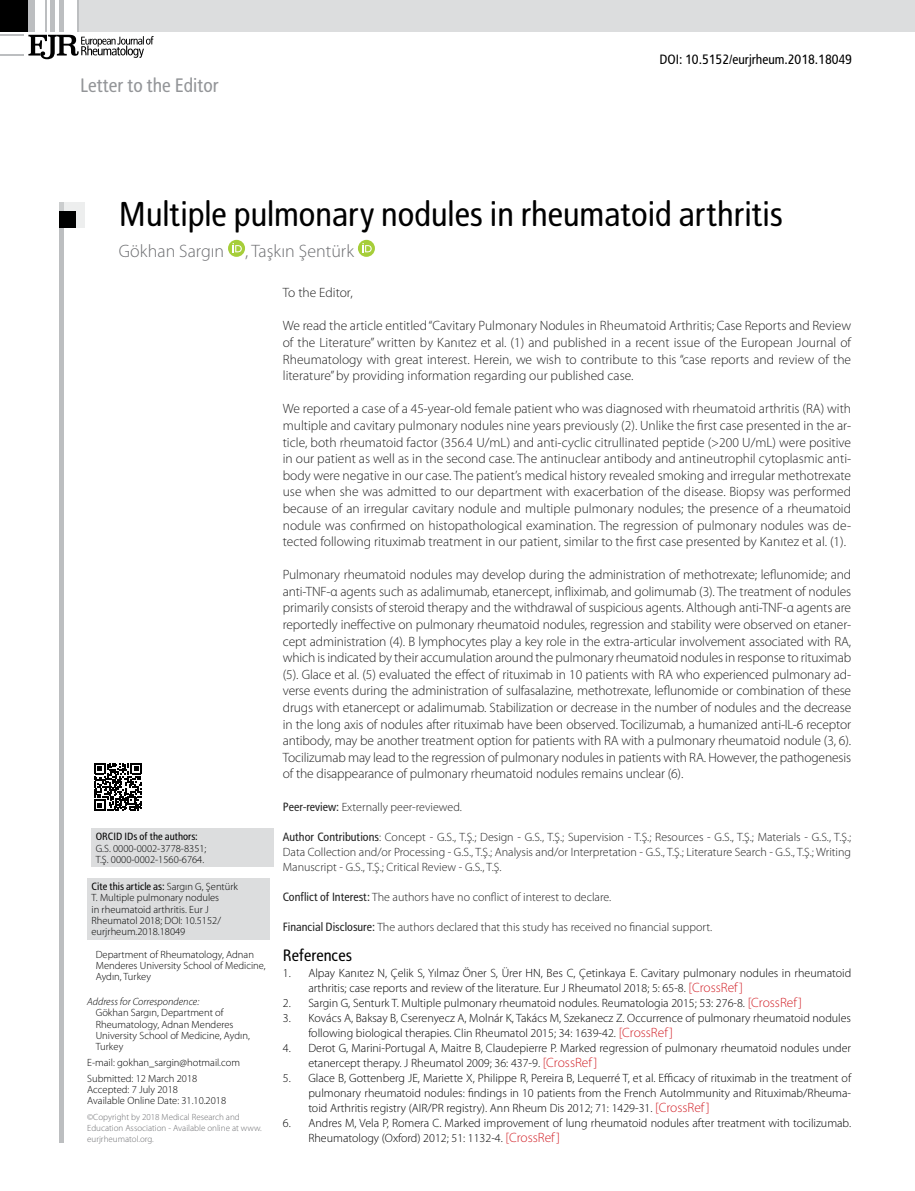
<style>
.page{position:relative;width:915px;height:1191px;background:#fff}
.page>*{position:absolute;margin:0;border:0;box-sizing:border-box;transform-origin:0 0}
.t1{font:34.5px "Rotokas";color:#000}
.t2{font:19.5px "Rotokas";color:#939598}
.t3{font:300 18px "Myriad Pro";color:#6d6e71}
.t4{font:16.5px "Rotokas";color:#000}
.t5{font:300 13.5px/16.6px "Myriad Pro";color:#212121;text-align:justify}
.t6{font:13.5px "Rotokas";color:#000}
.t7{font:300 12px/15px "Myriad Pro";color:#000}
.t8{font:300 12px/15px "Myriad Pro";color:#212121;text-align:justify}
.t9{font:300 10.5px/11.2px "Myriad Pro";color:#000}
.t10{font:10.5px "Rotokas";color:#000}
.t11{font:italic 300 10.5px "Myriad Pro";color:#000}
.t12{font:300 9px/11.2px "Myriad Pro";color:#6d6e71}
.s1{font-family:"Myriad Pro";font-weight:300}
.s2{font-family:"Rotokas";font-weight:400}
.s3{font-size:13.5px;color:#d2232a}
</style>
<div class="page">
<div style="left:78px;top:0;width:836px;height:31px;background:#dcddde"></div>
<hr style="left:78px;top:0;width:1px;height:31px;background:#bcbec0">
<div style="left:0;top:0;width:31px;height:31px;background:#000"></div>
<div style="left:28px;top:0;width:7px;height:31px;background:#bcbec0"></div>
<hr style="left:45px;top:0;width:2px;height:31px;background:#bcbec0">
<div style="left:50px;top:0;width:5px;height:31px;background:#bcbec0"></div>
<div style="left:59px;top:0;width:5px;height:31px;background:#bcbec0"></div>
<svg style="left:0;top:35px;width:154px;height:24px"></svg>
<div style="left:228px;top:240px;width:17px;height:17px;background:#a6ce39;border-radius:50%"></div>
<svg style="left:232px;top:243px;width:10px;height:9px"></svg>
<svg style="left:358px;top:240px;width:17px;height:17px"></svg>
<svg style="left:362px;top:243px;width:9px;height:9px"></svg>
<div style="left:59px;top:202px;width:5px;height:940px;background:#bcbec0"></div>
<svg style="left:59px;top:202px;width:26px;height:26px"></svg>
<div style="left:59px;top:211px;width:17px;height:17px;background:#000"></div>
<svg style="left:94px;top:763px;width:48px;height:48px"></svg>
<div style="left:87px;top:878px;width:182px;height:61px;background:#dcddde"></div>
<div style="left:91px;top:828px;width:182px;height:39px;background:#dcddde"></div>
<h2 class="t2" style="left:80px;top:73px;width:140px">Letter to the Editor</h2>
<p class="t6" style="left:659px;top:51px;width:194px">DOI: 10.5152/eurjrheum.2018.18049</p>
<h1 class="t1" style="left:119px;top:193px;width:665px">Multiple pulmonary nodules in rheumatoid arthritis</h1>
<h3 class="t3" style="left:119px;top:240px;width:236px">Gökhan Sargın , Taşkın Şentürk</h3>
<p class="t10" style="left:96px;top:830px;width:104px">ORCID IDs of the authors:</p>
<p class="t9" style="left:96px;top:842px;width:112px">G.S. 0000-0002-3778-8351;<br>T.Ş. 0000-0002-1560-6764.</p>
<p class="t10" style="left:91px;top:880px;width:148px">Cite this article as: <span class="s1">Sargın G, Şentürk</span></p>
<p class="t9" style="left:91px;top:892px;width:131px">T. Multiple pulmonary nodules in rheumatoid arthritis. Eur J<br>Rheumatol 2018; DOI: 10.5152/ eurjrheum.2018.18049</p>
<p class="t9" style="left:96px;top:948px;width:171px">Department of Rheumatology, Adnan<br>Menderes University School of Medicine,<br>Aydın, Turkey</p>
<p class="t11" style="left:87px;top:995px;width:114px">Address for Correspondence:</p>
<p class="t9" style="left:96px;top:1007px;width:155px">Gökhan Sargın, Department of<br>Rheumatology, Adnan Menderes<br>University School of Medicine, Aydın,<br>Turkey</p>
<p class="t9" style="left:87px;top:1054px;width:154px;line-height:15.8px">E-mail: gokhan_sargin@hotmail.com<br>Submitted: 12 March 2018</p>
<p class="t9" style="left:87px;top:1083px;width:140px">Accepted: 7 July 2018<br>Available Online Date: 31.10.2018</p>
<p class="t12" style="left:87px;top:1111px;width:176px">©Copyright by 2018 Medical Research and<br>Education Association - Available online at www. eurjrheumatol.org.</p>
<p class="t5" style="left:283px;top:284px;width:71px">To the Editor,</p>
<p class="t5" style="left:283px;top:317px;width:569px">We read the article entitled “Cavitary Pulmonary Nodules in Rheumatoid Arthritis; Case Reports and Review of the Literature” written by Kanıtez et al. (1) and published in a recent issue of the European Journal of Rheumatology with great interest. Herein, we wish to contribute to this “case reports and review of the literature” by providing information regarding our published case.</p>
<p class="t5" style="left:283px;top:400px;width:569px">We reported a case of a 45-year-old female patient who was diagnosed with rheumatoid arthritis (RA) with multiple and cavitary pulmonary nodules nine years previously (2). Unlike the first case presented in the ar&shy;ticle, both rheumatoid factor (356.4 U/mL) and anti-cyclic citrullinated peptide (&gt;200 U/mL) were positive in our patient as well as in the second case. The antinuclear antibody and antineutrophil cytoplasmic anti&shy;body were negative in our case. The patient’s medical history revealed smoking and irregular methotrexate use when she was admitted to our department with exacerbation of the disease. Biopsy was performed because of an irregular cavitary nodule and multiple pulmonary nodules; the presence of a rheumatoid nodule was confirmed on histopathological examination. The regression of pulmonary nodules was de&shy;tected following rituximab treatment in our patient, similar to the first case presented by Kanıtez et al. (1).</p>
<p class="t5" style="left:283px;top:566px;width:569px">Pulmonary rheumatoid nodules may develop during the administration of methotrexate; leflunomide; and anti-TNF-α agents such as adalimumab, etanercept, infliximab, and golimumab (3). The treatment of nodules primarily consists of steroid therapy and the withdrawal of suspicious agents. Although anti-TNF-α agents are reportedly ineffective on pulmonary rheumatoid nodules, regression and stability were observed on etaner&shy;cept administration (4). B lymphocytes play a key role in the extra-articular involvement associated with RA, which is indicated by their accumulation around the pulmonary rheumatoid nodules in response to rituximab (5). Glace et al. (5) evaluated the effect of rituximab in 10 patients with RA who experienced pulmonary ad&shy;verse events during the administration of sulfasalazine, methotrexate, leflunomide or combination of these drugs with etanercept or adalimumab. Stabilization or decrease in the number of nodules and the decrease in the long axis of nodules after rituximab have been observed. Tocilizumab, a humanized anti-IL-6 receptor antibody, may be another treatment option for patients with RA with a pulmonary rheumatoid nodule (3, 6).<br>Tocilizumab may lead to the regression of pulmonary nodules in patients with RA. However, the pathogenesis of the disappearance of pulmonary rheumatoid nodules remains unclear (6).</p>
<p class="t8" style="left:283px;top:799px;width:180px"><span class="s2">Peer-review:</span> Externally peer-reviewed.</p>
<p class="t8" style="left:283px;top:829px;width:569px"><span class="s2">Author Contributions</span>: Concept - G.S., T.Ş.; Design - G.S., T.Ş.; Supervision - T.Ş.; Resources - G.S., T.Ş.; Materials - G.S., T.Ş.; Data Collection and/or Processing - G.S., T.Ş.; Analysis and/or Interpretation - G.S., T.Ş.; Literature Search - G.S., T.Ş.; Writing Manuscript - G.S., T.Ş.; Critical Review - G.S., T.Ş.</p>
<p class="t8" style="left:283px;top:889px;width:330px"><span class="s2">Conflict of Interest:</span> The authors have no conflict of interest to declare.</p>
<p class="t8" style="left:283px;top:919px;width:430px"><span class="s2">Financial Disclosure:</span> The authors declared that this study has received no financial support.</p>
<p class="t4" style="left:283px;top:945px;width:71px">References</p>
<p class="t7" style="left:308px;top:965px;width:544px;text-indent:-26px">1. Alpay Kanıtez N, Çelik S, Yılmaz Öner S, Ürer HN, Bes C, Çetinkaya E. Cavitary pulmonary nodules in rheumatoid arthritis; case reports and review of the literature. Eur J Rheumatol 2018; 5: 65-8. <span class="s3">[CrossRef ]</span></p>
<p class="t7" style="left:283px;top:995px;width:520px">2. Sargin G, Senturk T. Multiple pulmonary rheumatoid nodules. Reumatologia 2015; 53: 276-8. <span class="s3">[CrossRef ]</span></p>
<p class="t7" style="left:308px;top:1010px;width:544px;text-indent:-26px">3. Kovács A, Baksay B, Cserenyecz A, Molnár K, Takács M, Szekanecz Z. Occurrence of pulmonary rheumatoid nodules following biological therapies. Clin Rheumatol 2015; 34: 1639-42. <span class="s3">[CrossRef ]</span></p>
<p class="t7" style="left:308px;top:1040px;width:544px;text-indent:-26px">4. Derot G, Marini-Portugal A, Maitre B, Claudepierre P. Marked regression of pulmonary rheumatoid nodules under etanercept therapy. J Rheumatol 2009; 36: 437-9. <span class="s3">[CrossRef ]</span></p>
<p class="t7" style="left:308px;top:1070px;width:544px;text-align:justify;text-indent:-26px">5. Glace B, Gottenberg JE, Mariette X, Philippe R, Pereira B, Lequerré T, et al. Efficacy of rituximab in the treatment of pulmonary rheumatoid nodules: findings in 10 patients from the French AutoImmunity and Rituximab/Rheuma&shy;toid Arthritis registry (AIR/PR registry). Ann Rheum Dis 2012; 71: 1429-31. <span class="s3">[CrossRef ]</span></p>
<p class="t7" style="left:308px;top:1115px;width:544px;text-indent:-26px">6. Andres M, Vela P, Romera C. Marked improvement of lung rheumatoid nodules after treatment with tocilizumab.<br>Rheumatology (Oxford) 2012; 51: 1132-4. <span class="s3">[CrossRef ]</span></p>
</div>
